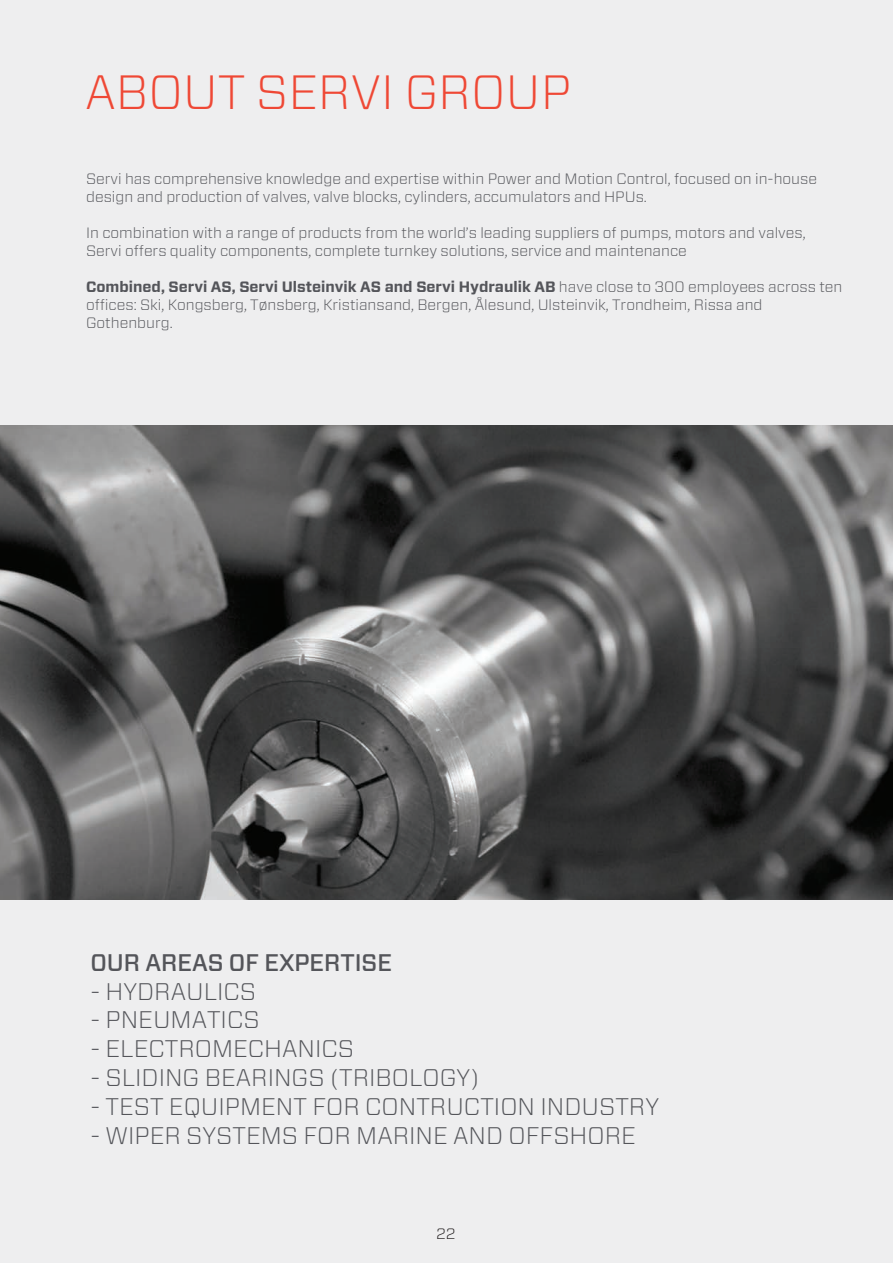
<style>
.page{position:relative;width:893px;height:1263px;background:#eeeeef}
.page>*{position:absolute;margin:0;border:0;box-sizing:border-box;transform-origin:0 0}
.t1{font:300 48px "Forza";color:#ef4835}
.t2{font:300 24px "Forza";color:#54555a}
.t3{font:500 24px "Forza";color:#54555a}
.t4{font:300 15px/18px "Forza";color:#54555a}
.t5{font:300 15px "Forza";color:#231f20}
.s1{font-weight:700}
</style>
<div class="page">
<img style="left:0;top:425px;width:893px;height:474px">
<p class="t1" style="left:85px;top:59px;width:488px">ABOUT SERVI GROUP</p>
<p class="t4" style="left:86px;top:170px;width:732px">Servi has comprehensive knowledge and expertise within Power and Motion Control, focused on in-house</p>
<p class="t4" style="left:86px;top:188px;width:562px">design and production of valves, valve blocks, cylinders, accumulators and HPUs.</p>
<p class="t4" style="left:86px;top:224px;width:721px">In combination with a range of products from the world’s leading suppliers of pumps, motors and valves,</p>
<p class="t4" style="left:86px;top:242px;width:602px">Servi offers quality components, complete turnkey solutions, service and maintenance</p>
<p class="t4" style="left:86px;top:278px;width:758px"><span class="s1">Combined, Servi AS, Servi Ulsteinvik AS and Servi Hydraulik AB</span> have close to 300 employees across ten offices: Ski, Kongsberg, Tønsberg, Kristiansand, Bergen, Ålesund, Ulsteinvik, Trondheim, Rissa and<br>Gothenburg.</p>
<p class="t3" style="left:90px;top:946px;width:303px">OUR AREAS OF EXPERTISE</p>
<p class="t2" style="left:90px;top:975px;width:167px">- HYDRAULICS</p>
<p class="t2" style="left:90px;top:1003px;width:171px">- PNEUMATICS</p>
<p class="t2" style="left:90px;top:1032px;width:265px">- ELECTROMECHANICS</p>
<p class="t2" style="left:90px;top:1061px;width:390px">- SLIDING BEARINGS (TRIBOLOGY)</p>
<p class="t2" style="left:90px;top:1090px;width:570px">- TEST EQUIPMENT FOR CONTRUCTION INDUSTRY</p>
<p class="t2" style="left:90px;top:1119px;width:547px">- WIPER SYSTEMS FOR MARINE AND OFFSHORE</p>
<p class="t5" style="left:436px;top:1223px;width:21px">22</p>
</div>
